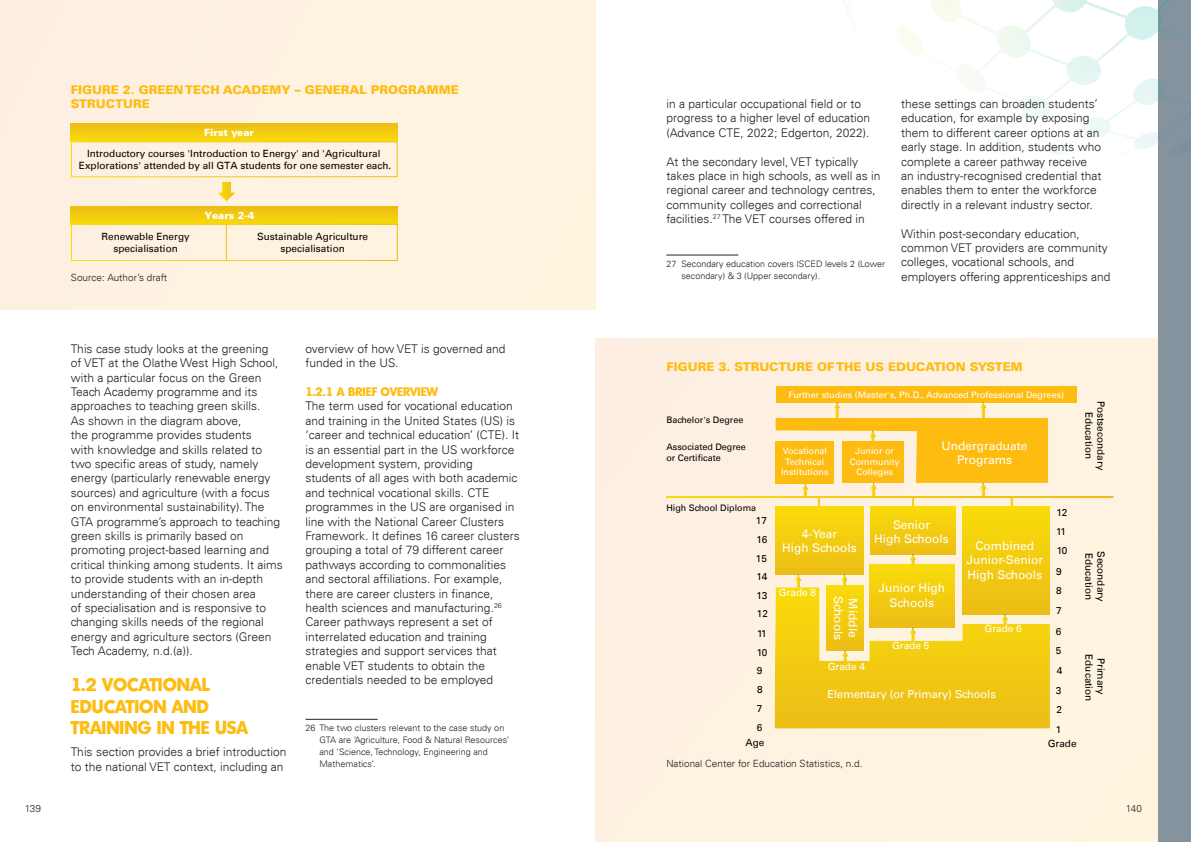
<style>
.page{position:relative;width:1191px;height:842px;background:#fff}
.page>*{position:absolute;margin:0;border:0;box-sizing:border-box;transform-origin:0 0}
.t1{font:700 18px/21.6px "Montreal TS";color:#fdbc10}
.t2{font:300 12px/14.4px "Univers LT";color:#221f1f}
.t3{font:12px/14.4px "Univers LT";color:#fff;text-align:center}
.t4{font:900 12px/14.4px "Univers LT";color:#fdbc10}
.t5{font:700 12px "Montreal TS";color:#fdbc10}
.t6{font:11px "Univers LT";color:#fff}
.t7{font:10px/18.9px "Univers LT";color:#000;text-align:center}
.t8{font:300 10px "Univers LT";color:#221f1f}
.t9{font:10px "Univers LT";color:#fff}
.t10{font:900 10px "Univers LT";color:#fff}
.t11{font:300 9px/12px "Univers LT";color:#221f1f}
.t12{font:9px/10.8px "Univers LT";color:#fff;text-align:center}
.t13{font:9px/10.8px "Univers LT";color:#000}
</style>
<div class="page">
<div style="left:1158px;top:0;width:33px;height:842px;background:#84939d"></div>
<div style="left:0;top:0;width:596px;height:310px;background:#fef2e0"></div>
<div style="left:71px;top:207px;width:326px;height:17px;background:linear-gradient(to right,#f2cc11,#f2cc11)"></div>
<div style="left:71px;top:123px;width:326px;height:18px;background:linear-gradient(to right,#f2cc11,#f2cc11)"></div>
<svg style="left:218px;top:182px;width:18px;height:19px"></svg>
<div style="left:71px;top:224px;width:326px;height:37px;border:1px solid #fff"></div>
<div style="left:71px;top:141px;width:326px;height:36px;border:1px solid #fff"></div>
<hr style="left:226px;top:225px;width:1px;height:35px;background:#fff">
<hr style="left:305px;top:719px;width:72px;height:1px;background:#221f1f">
<div style="left:595px;top:338px;width:563px;height:504px;background:#fef2e0"></div>
<hr style="left:666px;top:254px;width:72px;height:2px;background:#221f1f">
<div style="left:775px;top:386px;width:301px;height:16px;background:#febc11"></div>
<div style="left:775px;top:506px;width:88px;height:69px;background:linear-gradient(to right,#f2cc11,#f2cc11)"></div>
<div style="left:870px;top:506px;width:85px;height:48px;background:linear-gradient(to right,#f2cb11,#f2cb11)"></div>
<div style="left:962px;top:506px;width:88px;height:108px;background:#f5d20e"></div>
<div style="left:869px;top:564px;width:85px;height:63px;background:#f8d90b"></div>
<svg style="left:909px;top:554px;width:7px;height:10px"></svg>
<svg style="left:774px;top:575px;width:276px;height:153px;background:#f2cc29"></svg>
<svg style="left:775px;top:402px;width:273px;height:109px;background:#fdd366"></svg>
<hr style="left:666px;top:496px;width:447px;height:2px;background:#fff">
<p class="t8" style="left:25px;top:803px;width:18px">139</p>
<p class="t4" style="left:71px;top:82px;width:389px">FIGURE 2. GREEN TECH ACADEMY – GENERAL PROGRAMME<br>STRUCTURE</p>
<p class="t10" style="left:204px;top:129px;width:51px">First year</p>
<p class="t7" style="left:79px;top:148px;width:314px;line-height:12px">Introductory courses 'Introduction to Energy' and 'Agricultural<br>Explorations' attended by all GTA students for one semester each.</p>
<p class="t10" style="left:204px;top:212px;width:51px">Years 2-4</p>
<p class="t7" style="left:101px;top:232px;width:90px;line-height:12px">Renewable Energy specialisation</p>
<p class="t7" style="left:257px;top:232px;width:112px;line-height:12px">Sustainable Agriculture specialisation</p>
<p class="t8" style="left:71px;top:272px;width:98px">Source: Author’s draft</p>
<p class="t2" style="left:71px;top:341px;width:213px">This case study looks at the greening<br>of VET at the Olathe West High School, with a particular focus on the Green Teach Academy programme and its approaches to teaching green skills.<br>As shown in the diagram above,<br>the programme provides students<br>with knowledge and skills related to two specific areas of study, namely energy (particularly renewable energy sources) and agriculture (with a focus on environmental sustainability). The GTA programme’s approach to teaching green skills is primarily based on promoting project-based learning and critical thinking among students. It aims to provide students with an in-depth understanding of their chosen area<br>of specialisation and is responsive to changing skills needs of the regional energy and agriculture sectors (Green Tech Academy, n.d.(a)).</p>
<h1 class="t1" style="left:71px;top:674px;width:179px">1.2 VOCATIONAL<br>EDUCATION AND<br>TRAINING IN THE USA</h1>
<p class="t2" style="left:71px;top:744px;width:217px">This section provides a brief introduction to the national VET context, including an</p>
<p class="t2" style="left:305px;top:341px;width:201px">overview of how VET is governed and funded in the US.</p>
<p class="t5" style="left:305px;top:385px;width:134px">1.2.1 A BRIEF OVERVIEW</p>
<p class="t2" style="left:305px;top:399px;width:216px">The term used for vocational education and training in the United States (US) is ‘career and technical education’ (CTE). It is an essential part in the US workforce development system, providing students of all ages with both academic and technical vocational skills. CTE programmes in the US are organised in line with the National Career Clusters Framework. It defines 16 career clusters grouping a total of 79 different career pathways according to commonalities and sectoral affiliations. For example, there are career clusters in finance, health sciences and manufacturing.<sup>26<br></sup>Career pathways represent a set of interrelated education and training strategies and support services that enable VET students to obtain the credentials needed to be employed</p>
<p class="t11" style="left:319px;top:722px;width:191px;text-indent:-14px">26 The two clusters relevant to the case study on GTA are ‘Agriculture, Food &amp; Natural Resources’ and ‘Science, Technology, Engineering and Mathematics’.</p>
<p class="t2" style="left:666px;top:96px;width:205px">in a particular occupational field or to progress to a higher level of education (Advance CTE, 2022; Edgerton, 2022).</p>
<p class="t2" style="left:666px;top:154px;width:215px">At the secondary level, VET typically takes place in high schools, as well as in regional career and technology centres, community colleges and correctional facilities.<sup>27</sup> The VET courses offered in</p>
<p class="t11" style="left:681px;top:258px;width:205px;text-indent:-15px">27 Secondary education covers ISCED levels 2 (Lower secondary) &amp; 3 (Upper secondary).</p>
<p class="t2" style="left:901px;top:96px;width:202px">these settings can broaden students’ education, for example by exposing them to different career options at an early stage. In addition, students who complete a career pathway receive an industry-recognised credential that enables them to enter the workforce directly in a relevant industry sector.</p>
<p class="t2" style="left:901px;top:226px;width:211px">Within post-secondary education, common VET providers are community colleges, vocational schools, and employers offering apprenticeships and</p>
<p class="t4" style="left:666px;top:359px;width:358px">FIGURE 3. STRUCTURE OF THE US EDUCATION SYSTEM</p>
<p class="t12" style="left:788px;top:390px;width:277px">Further studies (Master's, Ph.D., Advanced Professional Degrees)</p>
<p class="t13" style="left:666px;top:415px;width:79px">Bachelor's Degree</p>
<p class="t13" style="left:666px;top:442px;width:81px">Associated Degree or Certificate</p>
<p class="t12" style="left:781px;top:446px;width:49px">Vocational<br>Technical<br>Institutions</p>
<p class="t12" style="left:849px;top:446px;width:51px">Junior or<br>Community<br>Colleges</p>
<p class="t3" style="left:941px;top:439px;width:88px">Undergraduate<br>Programs</p>
<p class="t7" style="left:1106px;top:401px;width:71px;line-height:12px;rotate:90deg">Postsecondary<br>Education</p>
<p class="t13" style="left:666px;top:503px;width:91px">High School Diploma</p>
<p class="t7" style="left:756px;top:512px;width:13px;text-align:justify">17<br>16<br>15<br>14<br>13<br>12<br>11<br>10</p>
<p class="t7" style="left:756px;top:662px;width:7px;text-align:justify">9<br>8<br>7<br>6</p>
<p class="t7" style="left:745px;top:733px;width:20px">Age</p>
<p class="t3" style="left:782px;top:527px;width:76px">4-Year<br>High Schools</p>
<p class="t3" style="left:874px;top:518px;width:76px">Senior<br>High Schools</p>
<p class="t9" style="left:779px;top:588px;width:39px">Grade 8</p>
<p class="t3" style="left:844px;top:596px;width:46px;rotate:90deg">Schools</p>
<p class="t3" style="left:859px;top:598px;width:41px;rotate:90deg">Middle</p>
<p class="t9" style="left:827px;top:662px;width:39px">Grade 4</p>
<p class="t3" style="left:878px;top:582px;width:68px">Junior High<br>Schools</p>
<p class="t9" style="left:892px;top:642px;width:39px">Grade 5</p>
<p class="t3" style="left:966px;top:539px;width:78px">Combined<br>Junior-Senior<br>High Schools</p>
<p class="t9" style="left:984px;top:625px;width:39px">Grade 6</p>
<p class="t6" style="left:827px;top:690px;width:170px">Elementary (or Primary) Schools</p>
<p class="t7" style="left:1056px;top:503px;width:12px">12</p>
<p class="t7" style="left:1056px;top:523px;width:11px">11</p>
<p class="t7" style="left:1057px;top:542px;width:12px">10</p>
<p class="t7" style="left:1056px;top:562px;width:7px">9</p>
<p class="t7" style="left:1056px;top:582px;width:7px">8</p>
<p class="t7" style="left:1056px;top:602px;width:7px">7</p>
<p class="t7" style="left:1055px;top:622px;width:7px">6</p>
<p class="t7" style="left:1056px;top:642px;width:7px">5</p>
<p class="t7" style="left:1056px;top:661px;width:7px">4</p>
<p class="t7" style="left:1055px;top:681px;width:7px">3</p>
<p class="t7" style="left:1056px;top:701px;width:7px">2</p>
<p class="t7" style="left:1055px;top:721px;width:7px">1</p>
<p class="t7" style="left:1047px;top:735px;width:30px">Grade</p>
<p class="t8" style="left:666px;top:758px;width:198px">National Center for Education Statistics, n.d.</p>
<p class="t7" style="left:1097px;top:553px;width:49px;rotate:90deg">Education</p>
<p class="t7" style="left:1109px;top:551px;width:52px;rotate:90deg">Secondary</p>
<p class="t7" style="left:1106px;top:654px;width:49px;line-height:12px;rotate:90deg">Primary<br>Education</p>
<p class="t8" style="left:1125px;top:803px;width:18px">140</p>
</div>
